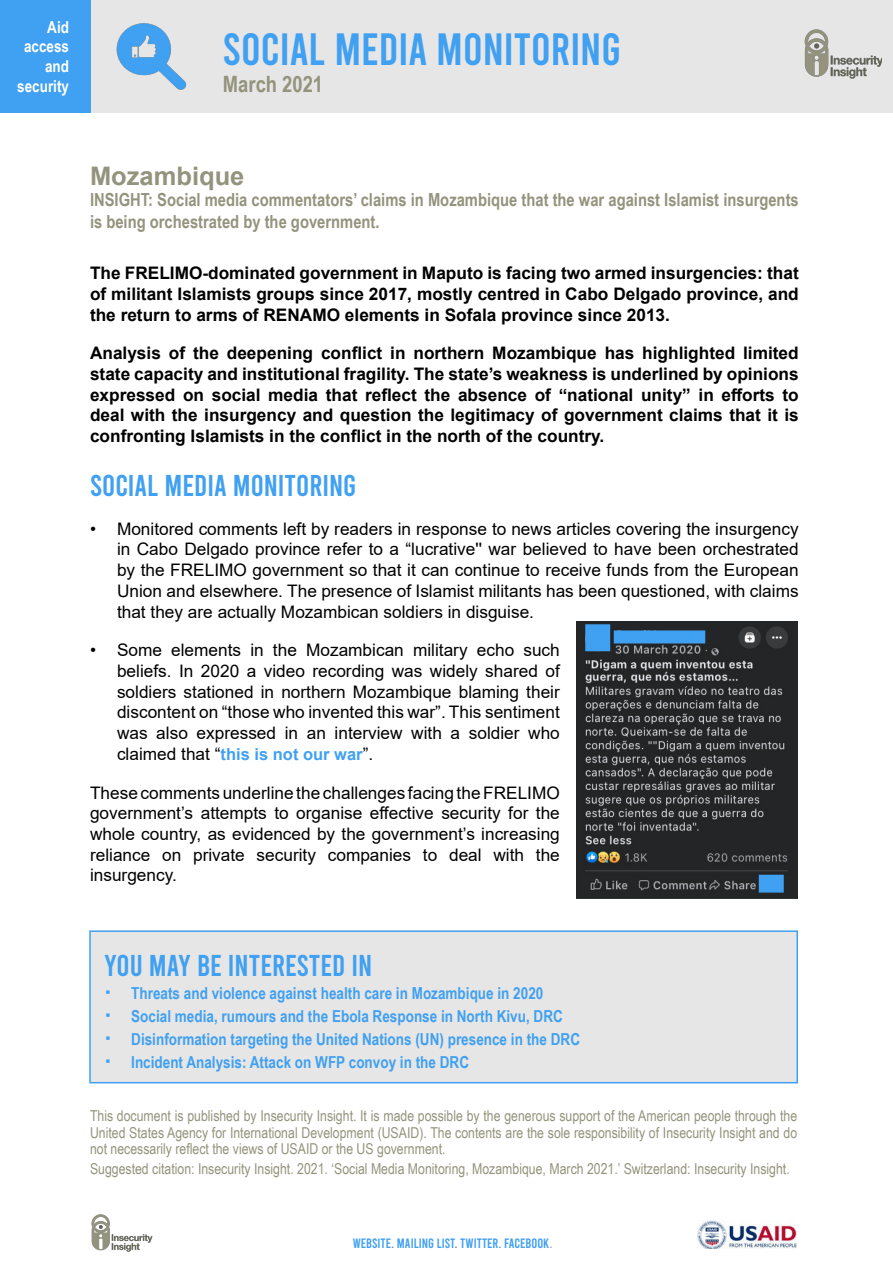
<style>
.page{position:relative;width:893px;height:1263px;background:#fff}
.page>*{position:absolute;margin:0;border:0;box-sizing:border-box;transform-origin:0 0}
.t1{font:45px "Bebas";color:#40a0f1}
.t2{font:30px "Bebas";color:#40a0f1}
.t3{font:700 25.5px "Arial";color:#94937d}
.t4{font:700 22.5px "Arial Narrow";color:#94937d}
.t5{font:700 18px/21.6px "Arial Narrow";color:#94937d}
.t6{font:17.25px/20.7px "Arial";color:#000;text-align:justify}
.t7{font:700 17.25px/20.7px "Arial";color:#000;text-align:justify}
.t8{font:700 16.5px "Arial Narrow";color:#40a0f1}
.t9{font:700 16.5px "Arial";color:#40a0f1}
.t10{font:700 16.5px/19.8px "Arial Narrow";color:#fff;text-align:right}
.t11{font:15px/16.5px "Arial Narrow";color:#94937d;text-align:justify}
.t12{font:13.5px "Bebas";color:#40a0f1}
.s1{font-weight:400;font-size:17.25px;color:#000}
.s2{font-family:"Bebas";font-weight:400;font-size:19.5px}
.s3{color:#808080}
.s4{color:#a6a6a6}
</style>
<div class="page">
<div style="left:61px;top:0;width:832px;height:112px;background:#e6e6e6"></div>
<div style="left:0;top:0;width:90px;height:112px;background:#40a0f1"></div>
<img style="left:116px;top:23px;width:71px;height:67px">
<img style="left:804px;top:30px;width:77px;height:48px">
<img style="left:91px;top:1214px;width:61px;height:37px">
<img style="left:697px;top:1220px;width:99px;height:29px">
<img style="left:576px;top:621px;width:221px;height:278px">
<div style="left:614px;top:630px;width:91px;height:13px;background:#40a0f1;border:2px solid #40a0f1"></div>
<div style="left:585px;top:624px;width:25px;height:27px;background:#40a0f1;border:2px solid #40a0f1"></div>
<div style="left:90px;top:931px;width:707px;height:152px;background:#e6e6e6"></div>
<div style="left:89px;top:930px;width:709px;height:153px;border:2px solid #40a0f1"></div>
<div style="left:759px;top:875px;width:25px;height:18px;background:#40a0f1;border:2px solid #40a0f1"></div>
<p class="t10" style="left:17px;top:16px;width:53px">Aid access and security</p>
<h1 class="t1" style="left:223px;top:26px;width:36px">SOCIAL</h1>
<h1 class="t1" style="left:334px;top:26px;width:19px">MEDIA</h1>
<h1 class="t1" style="left:436px;top:26px;width:19px">MONITORING</h1>
<h3 class="t4" style="left:223px;top:67px;width:102px">March 2021</h3>
<h3 class="t3" style="left:90px;top:158px;width:156px">Mozambique</h3>
<p class="t5" style="left:90px;top:188px;width:710px">INSIGHT: Social media commentators’ claims in Mozambique that the war against Islamist insurgents is being orchestrated by the government.</p>
<p class="t7" style="left:90px;top:263px;width:710px">The FRELIMO-dominated government in Maputo is facing two armed insurgencies: that of militant Islamists groups since 2017, mostly centred in Cabo Delgado province, and the return to arms of RENAMO elements in Sofala province since 2013.</p>
<p class="t7" style="left:90px;top:343px;width:710px">Analysis of the deepening conflict in northern Mozambique has highlighted limited state capacity and institutional fragility. The state’s weakness is underlined by opinions expressed on social media that reflect the absence of “national unity” in efforts to deal with the insurgency and question the legitimacy of government claims that it is confronting Islamists in the conflict in the north of the country.</p>
<h2 class="t2" style="left:90px;top:471px;width:268px">SOCIAL MEDIA MONITORING</h2>
<p class="t6" style="left:117px;top:518px;width:683px;text-indent:-27px">• Monitored comments left by readers in response to news articles covering the insurgency in Cabo Delgado province refer to a “lucrative'' war believed to have been orchestrated by the FRELIMO government so that it can continue to receive funds from the European Union and elsewhere. The presence of Islamist militants has been questioned, with claims that they are actually Mozambican soldiers in disguise.</p>
<p class="t6" style="left:117px;top:640px;width:444px;text-indent:-27px">• Some elements in the Mozambican military echo such beliefs. In 2020 a video recording was widely shared of soldiers stationed in northern Mozambique blaming their discontent on “those who invented this war”. This sentiment was also expressed in an interview with a soldier who</p>
<p class="t9" style="left:117px;top:742px;width:258px"><span class="s1">claimed that “</span>this is not our war<span class="s1">”.</span></p>
<p class="t6" style="left:90px;top:782px;width:471px">These comments underline the challenges facing the FRELIMO government’s attempts to organise effective security for the whole country, as evidenced by the government’s increasing reliance on private security companies to deal with the insurgency.</p>
<h2 class="t2" style="left:104px;top:951px;width:269px">YOU MAY BE INTERESTED IN</h2>
<p class="t8" style="left:104px;top:981px;width:441px"><span class="s2">•</span> Threats and violence against health care in Mozambique in 2020</p>
<p class="t8" style="left:104px;top:1004px;width:460px"><span class="s2">•</span> Social media, rumours and the Ebola Response in North Kivu, DRC</p>
<p class="t8" style="left:104px;top:1026px;width:477px"><span class="s2">•</span> Disinformation targeting the United Nations (UN) presence in the DRC</p>
<p class="t8" style="left:104px;top:1049px;width:366px"><span class="s2">•</span> Incident Analysis: Attack on WFP convoy in the DRC</p>
<p class="t11" style="left:90px;top:1107px;width:709px">This document is published by Insecurity Insight. It is made possible by the generous support of the American people through the United States Agency for International Development (USAID). The contents are the sole responsibility of Insecurity Insight and do not necessarily reflect the views of USAID or the US government.</p>
<p class="t11" style="left:90px;top:1159px;width:701px">Suggested citation: Insecurity Insight. 2021. ‘Social Media Monitoring, Mozambique, March 2021.’ Switzerland: Insecurity Insight.</p>
<p class="t12" style="left:353px;top:1236px;width:201px">WEBSITE<span class="s3">.</span> MAILING LIST<span class="s3">.</span> TWITTER. FACEBOOK<span class="s4">.</span></p>
</div>
